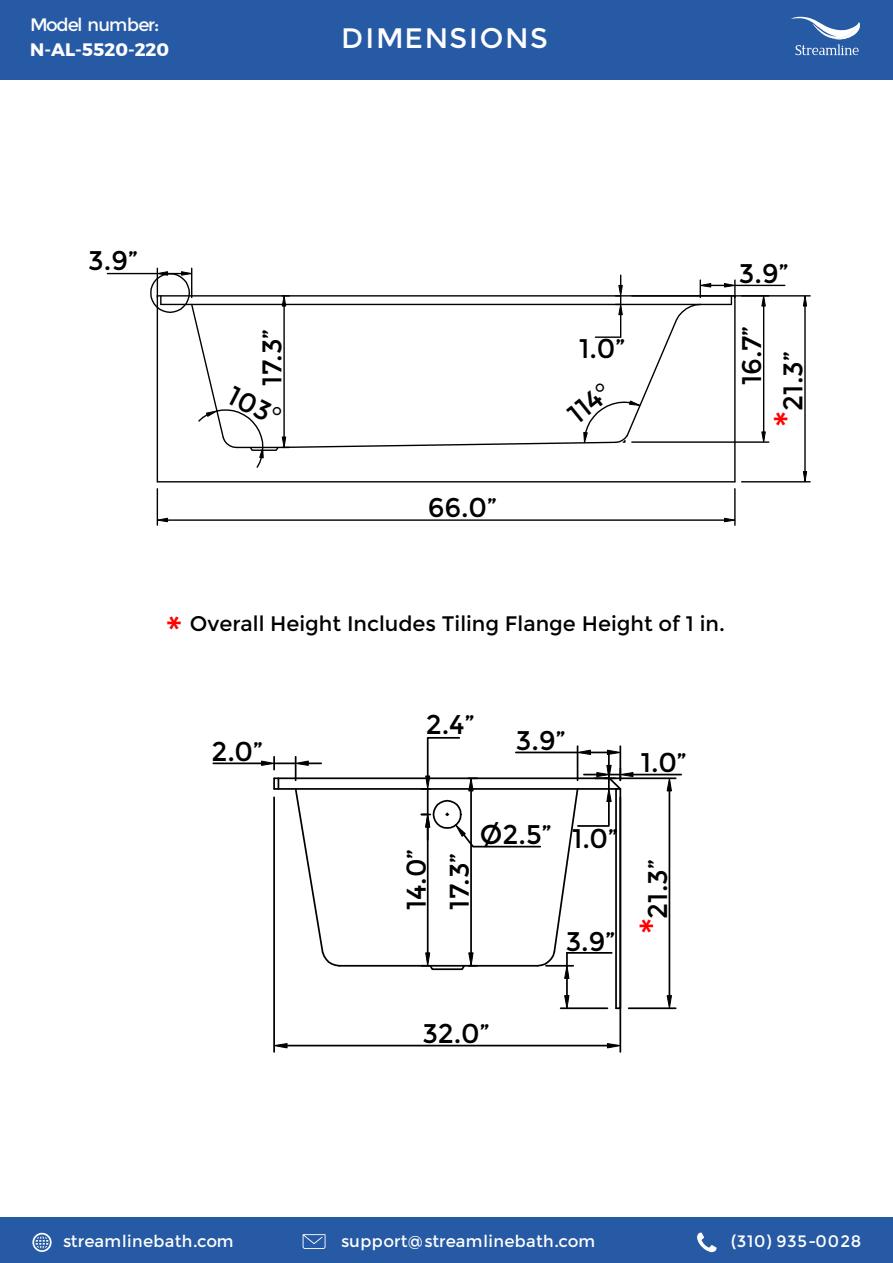
<style>
.page{position:relative;width:893px;height:1263px;background:#fff}
.page>*{position:absolute;margin:0;border:0;box-sizing:border-box;transform-origin:0 0}
.t1{font:42px "Montserrat";color:#f00}
.t2{font:28.2px "Montserrat";letter-spacing:.06em;color:#fefefe}
.t3{font:27px/43px "Montserrat";color:#000}
.t4{font:21px "Montserrat";color:#000}
.t5{font:700 18px "Montserrat";color:#fefefe}
.t6{font:18px "Montserrat";letter-spacing:-.045em;color:#fefefe}
.t7{font:16.5px "Montserrat";letter-spacing:.02em;color:#fefefe}
.t8{font:16.5px "Montserrat";letter-spacing:.055em;color:#fefefe}
</style>
<div class="page">
<div style="left:0;top:0;width:893px;height:79px;background:#275aa4"></div>
<div style="left:0;top:1217px;width:893px;height:46px;background:#275aa4"></div>
<svg style="left:791px;top:17px;width:69px;height:38px"></svg>
<svg style="left:32px;top:1233px;width:20px;height:19px"></svg>
<svg style="left:303px;top:1234px;width:23px;height:15px"></svg>
<svg style="left:697px;top:1232px;width:20px;height:20px"></svg>
<hr style="left:274px;top:777px;width:335px;height:2px;background:#000">
<hr style="left:274px;top:788px;width:346px;height:2px;background:#000">
<hr style="left:339px;top:965px;width:199px;height:2px;background:#000">
<svg style="left:273px;top:778px;width:6px;height:11px"></svg>
<svg style="left:294px;top:788px;width:47px;height:179px"></svg>
<hr style="left:295px;top:757px;width:2px;height:23px;background:#000">
<hr style="left:213px;top:762px;width:48px;height:2px;background:#000">
<hr style="left:274px;top:762px;width:22px;height:2px;background:#000">
<svg style="left:296px;top:760px;width:25px;height:6px"></svg>
<svg style="left:261px;top:757px;width:14px;height:13px"></svg>
<hr style="left:633px;top:774px;width:48px;height:1px;background:#000">
<hr style="left:273px;top:797px;width:2px;height:255px;background:#000">
<hr style="left:619px;top:797px;width:2px;height:255px;background:#000">
<hr style="left:287px;top:1045px;width:320px;height:1px;background:#000">
<svg style="left:273px;top:1043px;width:15px;height:6px"></svg>
<svg style="left:607px;top:1043px;width:13px;height:6px"></svg>
<hr style="left:629px;top:1007px;width:47px;height:2px;background:#000">
<hr style="left:595px;top:777px;width:81px;height:2px;background:#000">
<hr style="left:669px;top:791px;width:1px;height:205px;background:#000">
<svg style="left:666px;top:995px;width:6px;height:13px"></svg>
<svg style="left:666px;top:777px;width:6px;height:15px"></svg>
<svg style="left:421px;top:737px;width:213px;height:273px"></svg>
<hr style="left:157px;top:296px;width:1px;height:186px;background:#000">
<hr style="left:734px;top:296px;width:2px;height:186px;background:#000">
<hr style="left:157px;top:481px;width:578px;height:1px;background:#000">
<hr style="left:632px;top:441px;width:137px;height:2px;background:#000">
<hr style="left:632px;top:295px;width:137px;height:2px;background:#000">
<hr style="left:763px;top:306px;width:1px;height:126px;background:#000">
<svg style="left:761px;top:431px;width:5px;height:12px"></svg>
<svg style="left:761px;top:297px;width:5px;height:10px"></svg>
<hr style="left:742px;top:481px;width:68px;height:1px;background:#000">
<hr style="left:742px;top:295px;width:68px;height:2px;background:#000">
<hr style="left:804px;top:306px;width:2px;height:166px;background:#000">
<svg style="left:803px;top:471px;width:4px;height:12px"></svg>
<svg style="left:803px;top:295px;width:4px;height:12px"></svg>
<hr style="left:735px;top:285px;width:50px;height:1px;background:#000">
<hr style="left:107px;top:273px;width:50px;height:1px;background:#000">
<hr style="left:157px;top:489px;width:1px;height:36px;background:#000">
<hr style="left:734px;top:489px;width:2px;height:36px;background:#000">
<hr style="left:168px;top:519px;width:556px;height:2px;background:#000">
<svg style="left:158px;top:517px;width:10px;height:5px"></svg>
<svg style="left:724px;top:517px;width:12px;height:5px"></svg>
<svg style="left:149px;top:268px;width:587px;height:201px"></svg>
<p class="t6" style="left:30px;top:14px;width:131px">Model number:</p>
<p class="t5" style="left:30px;top:35px;width:140px">N-AL-5520-220</p>
<p class="t2" style="left:341px;top:22px;width:208px">DIMENSIONS</p>
<p class="t3" style="left:88px;top:239px;width:51px">3.9”</p>
<p class="t3" style="left:739px;top:252px;width:51px">3.9”</p>
<p class="t3" style="left:251px;top:386px;width:58px;rotate:-90deg">17.3”</p>
<p class="t3" style="left:731px;top:411px;width:86px;line-height:41.2px;text-indent:25px;rotate:-90deg">16.7”<br>21.3”</p>
<p class="t3" style="left:579px;top:327px;width:48px">1.0”</p>
<p class="t3" style="left:240px;top:375px;width:57px;rotate:27deg">103°</p>
<p class="t3" style="left:558px;top:401px;width:48px;rotate:-39deg">114°</p>
<h1 class="t1" style="left:764px;top:428px;width:20px;rotate:-90deg">*</h1>
<p class="t3" style="left:428px;top:486px;width:71px">66.0”</p>
<h1 class="t1" style="left:158px;top:632px;width:20px;rotate:-90deg">*</h1>
<p class="t4" style="left:190px;top:611px;width:537px">Overall Height Includes Tiling Flange Height of 1 in.</p>
<p class="t3" style="left:211px;top:730px;width:53px">2.0”</p>
<p class="t3" style="left:426px;top:704px;width:50px">2.4”</p>
<p class="t3" style="left:516px;top:719px;width:51px">3.9”</p>
<p class="t3" style="left:641px;top:741px;width:48px">1.0”</p>
<p class="t3" style="left:480px;top:813px;width:73px">Ø2.5”</p>
<p class="t3" style="left:572px;top:817px;width:48px">1.0”</p>
<p class="t3" style="left:395px;top:910px;width:63px;rotate:-90deg">14.0”<br>17.3”</p>
<p class="t3" style="left:636px;top:918px;width:61px;rotate:-90deg">21.3”</p>
<p class="t3" style="left:422px;top:1012px;width:69px">32.0”</p>
<p class="t3" style="left:566px;top:920px;width:51px">3.9”</p>
<h1 class="t1" style="left:630px;top:935px;width:20px;rotate:-90deg">*</h1>
<p class="t7" style="left:63px;top:1232px;width:172px">streamlinebath.com</p>
<p class="t7" style="left:341px;top:1232px;width:255px">support@streamlinebath.com</p>
<p class="t8" style="left:731px;top:1232px;width:132px">(310) 935-0028</p>
</div>
